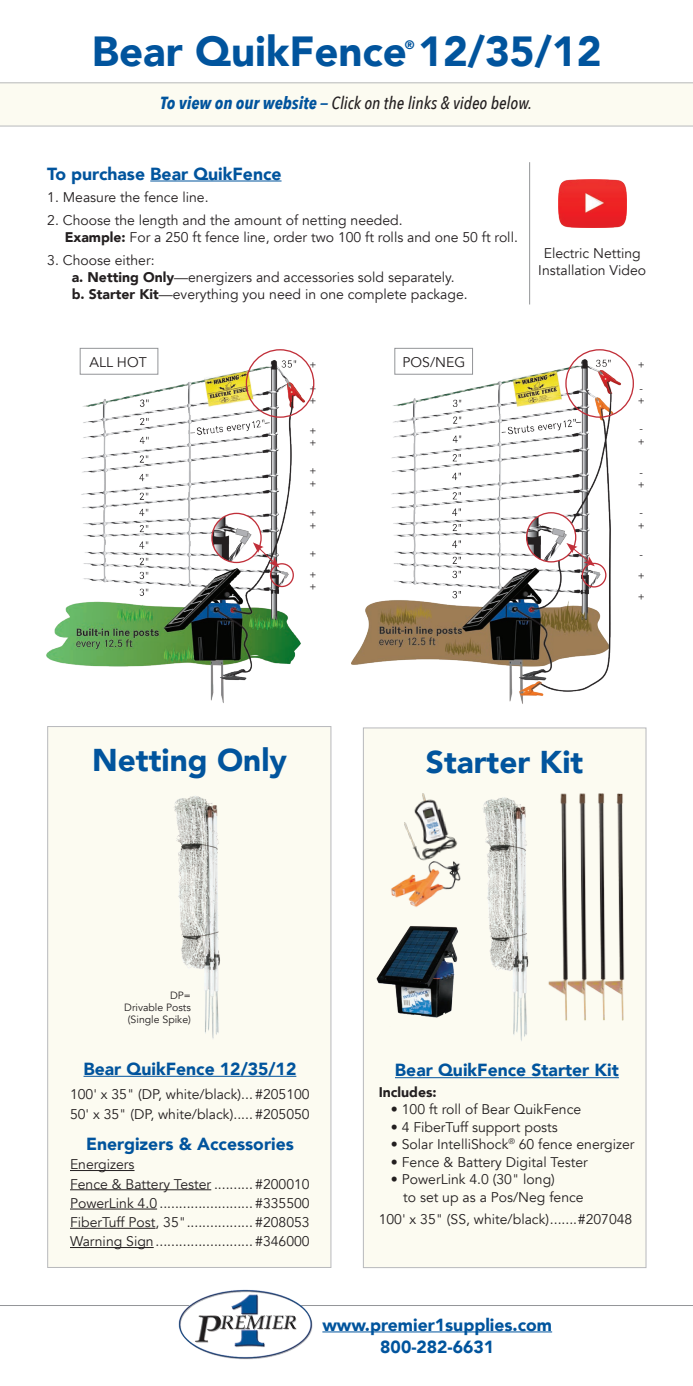
<style>
.page{position:relative;width:693px;height:1386px;background:#fff}
.page>*{position:absolute;margin:0;border:0;box-sizing:border-box;transform-origin:0 0}
.Headline{font:900 42px "Avenir";color:#01549d}
.Headline_2{font:900 31.5px "Avenir";color:#01549d}
.Subheads_products{font:900 17.5px "Avenir";color:#01549d}
.To_view_on_our_web{font:italic 500 17.5px "Avenir Next Condensed";color:#231f20}
.web_800{font:900 17.5px "Avenir";color:#01549d}
.Body_Text{font:14px "Avenir";color:#231f20}
.Price_Lines{font:14px "Avenir";color:#231f20}
.Body_Text-2{font:900 14px "Avenir";color:#231f20}
.Headline-2{font:900 12.25px "Avenir";color:#01549d}
.Post_Type{font:10.5px/12.2px "Avenir";color:#231f20}
.s1{font-weight:700;color:#01549d}
.s2{font-weight:900}
</style>
<div class="page">
<div style="left:363px;top:728px;width:283px;height:540px;background:#fcfbf1;border:1px solid #b8b9bc"></div>
<div style="left:47px;top:726px;width:284px;height:542px;background:#fcfbf1;border:1px solid #b8b9bc"></div>
<div style="left:0;top:82px;width:693px;height:44px;background:#fcfbf1"></div>
<img style="left:174px;top:796px;width:46px;height:243px">
<img style="left:46px;top:347px;width:262px;height:356px">
<img style="left:212px;top:513px;width:49px;height:49px;border-radius:25px">
<div style="left:211px;top:513px;width:51px;height:50px;border:1px solid #c12f39;border-radius:50%"></div>
<svg style="left:253px;top:542px;width:26px;height:26px"></svg>
<div style="left:270px;top:563px;width:24px;height:24px;border:1px solid #c12f39;border-radius:50%"></div>
<div style="left:246px;top:349px;width:68px;height:69px;border:1px solid #c12f39;border-radius:50%"></div>
<img style="left:351px;top:349px;width:282px;height:355px">
<div style="left:565px;top:349px;width:69px;height:69px;border:1px solid #c12f39;border-radius:50%"></div>
<div style="left:582px;top:563px;width:24px;height:25px;border:1px solid #c12f39;border-radius:50%"></div>
<img style="left:527px;top:513px;width:49px;height:49px;border-radius:25px">
<div style="left:526px;top:512px;width:50px;height:51px;border:1px solid #c12f39;border-radius:50%"></div>
<svg style="left:566px;top:543px;width:29px;height:23px"></svg>
<div style="left:394px;top:348px;width:79px;height:27px;border:1px solid #939598"></div>
<div style="left:80px;top:348px;width:78px;height:27px;border:1px solid #939598"></div>
<hr style="left:0;top:1305px;width:693px;height:1px;background:#939598">
<hr style="left:84px;top:1076px;width:212px;height:1px;background:#01549d">
<hr style="left:70px;top:1170px;width:65px;height:1px;background:#231f20">
<hr style="left:70px;top:1189px;width:141px;height:1px;background:#231f20">
<hr style="left:70px;top:1209px;width:87px;height:1px;background:#231f20">
<hr style="left:70px;top:1228px;width:86px;height:1px;background:#231f20">
<hr style="left:70px;top:1247px;width:84px;height:1px;background:#231f20">
<hr style="left:150px;top:181px;width:132px;height:1px;background:#01549d">
<img style="left:178px;top:1289px;width:135px;height:71px">
<hr style="left:322px;top:1332px;width:230px;height:1px;background:#01549d">
<img style="left:558px;top:179px;width:68px;height:48px">
<hr style="left:395px;top:1077px;width:224px;height:1px;background:#01549d">
<hr style="left:529px;top:162px;width:1px;height:143px;background:#939598">
<img style="left:483px;top:797px;width:46px;height:244px">
<img style="left:548px;top:786px;width:97px;height:244px">
<img style="left:376px;top:926px;width:82px;height:92px">
<img style="left:404px;top:793px;width:54px;height:62px">
<img style="left:391px;top:855px;width:70px;height:52px">
<p class="Headline" style="left:92px;top:16px;width:511px">Bear QuikFence 12/35/12</p>
<p class="Headline-2" style="left:405px;top:34px;width:11px">®</p>
<p class="To_view_on_our_web" style="left:160px;top:92px;width:373px"><span class="s1">To view on our website —</span> Click on the links &amp; video below.</p>
<p class="Subheads_products" style="left:47px;top:159px;width:236px">To purchase Bear QuikFence</p>
<p class="Body_Text" style="left:47px;top:188px;width:163px">1. Measure the fence line.</p>
<p class="Body_Text" style="left:47px;top:212px;width:357px">2. Choose the length and the amount of netting needed.</p>
<p class="Body_Text" style="left:65px;top:229px;width:455px"><span class="s2">Example:</span> For a 250 ft fence line, order two 100 ft rolls and one 50 ft roll.</p>
<p class="Body_Text" style="left:47px;top:252px;width:109px">3. Choose either:</p>
<p class="Body_Text" style="left:72px;top:269px;width:384px"><span class="s2">a. Netting Only</span>—energizers and accessories sold separately.</p>
<p class="Body_Text" style="left:72px;top:286px;width:397px"><span class="s2">b. Starter Kit</span>—everything you need in one complete package.</p>
<p class="Body_Text" style="left:544px;top:245px;width:99px">Electric Netting</p>
<p class="Body_Text" style="left:538px;top:262px;width:109px">Installation Video</p>
<p class="Body_Text" style="left:90px;top:354px;width:59px">ALL HOT</p>
<p class="Post_Type" style="left:638px;top:358px;width:8px">+</p>
<p class="Post_Type" style="left:640px;top:383px;width:5px">-</p>
<p class="Post_Type" style="left:638px;top:395px;width:8px">+</p>
<p class="Post_Type" style="left:640px;top:423px;width:5px">-</p>
<p class="Post_Type" style="left:638px;top:435px;width:8px">+</p>
<p class="Post_Type" style="left:640px;top:467px;width:5px">-</p>
<p class="Post_Type" style="left:638px;top:479px;width:8px">+</p>
<p class="Post_Type" style="left:638px;top:507px;width:8px">- +</p>
<p class="Post_Type" style="left:640px;top:549px;width:5px">-</p>
<p class="Post_Type" style="left:638px;top:570px;width:8px">+</p>
<p class="Post_Type" style="left:638px;top:591px;width:8px">+</p>
<p class="Body_Text" style="left:403px;top:354px;width:64px">POS/NEG</p>
<p class="Post_Type" style="left:309px;top:358px;width:8px">+</p>
<p class="Post_Type" style="left:309px;top:383px;width:8px">+</p>
<p class="Post_Type" style="left:309px;top:395px;width:8px">+</p>
<p class="Post_Type" style="left:309px;top:425px;width:8px">+</p>
<p class="Post_Type" style="left:309px;top:437px;width:8px">+</p>
<p class="Post_Type" style="left:309px;top:465px;width:8px">+</p>
<p class="Post_Type" style="left:309px;top:477px;width:8px">+</p>
<p class="Post_Type" style="left:309px;top:507px;width:8px">+ +</p>
<p class="Post_Type" style="left:309px;top:547px;width:8px">+</p>
<p class="Post_Type" style="left:309px;top:568px;width:8px">+ +</p>
<p class="Headline_2" style="left:92px;top:733px;width:196px">Netting Only</p>
<p class="Headline_2" style="left:426px;top:735px;width:159px">Starter Kit</p>
<p class="Post_Type" style="left:170px;top:989px;width:22px">DP=</p>
<p class="Post_Type" style="left:124px;top:1001px;width:68px">Drivable Posts</p>
<p class="Post_Type" style="left:128px;top:1014px;width:65px">(Single Spike)</p>
<p class="Subheads_products" style="left:84px;top:1054px;width:214px">Bear QuikFence 12/35/12</p>
<p class="Price_Lines" style="left:70px;top:1086px;width:241px">100' x 35" (DP, white/black)... #205100</p>
<p class="Price_Lines" style="left:70px;top:1106px;width:241px">50' x 35" (DP, white/black)..... #205050</p>
<p class="Subheads_products" style="left:86px;top:1129px;width:209px">Energizers &amp; Accessories</p>
<p class="Price_Lines" style="left:70px;top:1156px;width:66px">Energizers</p>
<p class="Price_Lines" style="left:70px;top:1176px;width:241px">Fence &amp; Battery Tester .......... #200010</p>
<p class="Price_Lines" style="left:70px;top:1195px;width:241px">PowerLink 4.0 ........................ #335500</p>
<p class="Price_Lines" style="left:70px;top:1214px;width:241px">FiberTuff Post, 35"................. #208053</p>
<p class="Price_Lines" style="left:70px;top:1233px;width:241px">Warning Sign......................... #346000</p>
<p class="Subheads_products" style="left:395px;top:1055px;width:225px">Bear QuikFence Starter Kit</p>
<p class="Body_Text-2" style="left:379px;top:1080px;width:60px">Includes:</p>
<p class="Body_Text" style="left:391px;top:1101px;width:192px">• 100 ft roll of Bear QuikFence</p>
<p class="Body_Text" style="left:391px;top:1118px;width:168px">• 4 FiberTuff support posts</p>
<p class="Body_Text" style="left:391px;top:1136px;width:245px">• Solar IntelliShock<sup>®</sup> 60 fence energizer</p>
<p class="Body_Text" style="left:391px;top:1153px;width:198px">• Fence &amp; Battery Digital Tester</p>
<p class="Body_Text" style="left:391px;top:1171px;width:165px">• PowerLink 4.0 (30" long)</p>
<p class="Body_Text" style="left:403px;top:1188px;width:182px">to set up as a Pos/Neg fence</p>
<p class="Price_Lines" style="left:379px;top:1211px;width:255px">100' x 35" (SS, white/black).......#207048</p>
<p class="web_800" style="left:322px;top:1310px;width:231px">www.premier1supplies.com</p>
<p class="web_800" style="left:380px;top:1332px;width:115px">800-282-6631</p>
</div>
